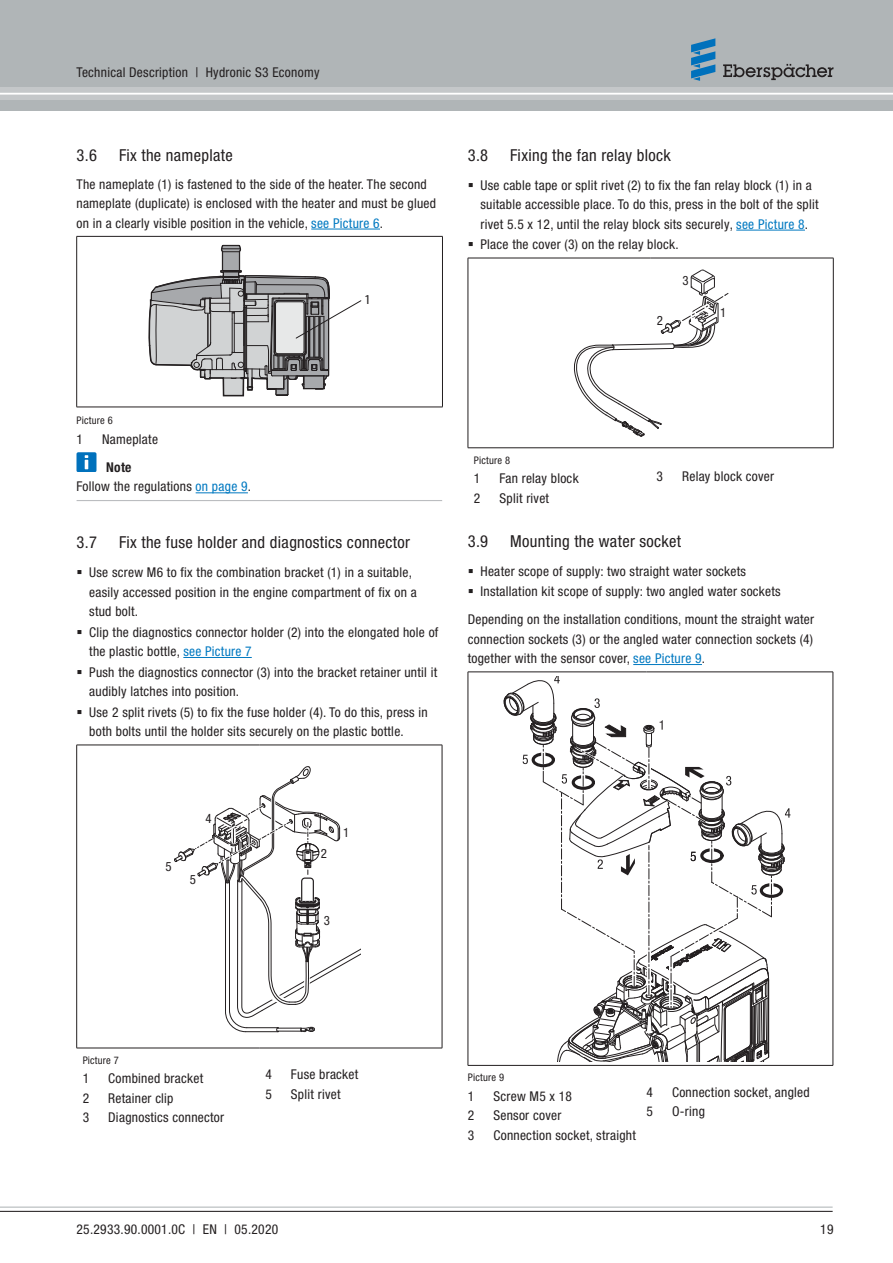
<style>
.page{position:relative;width:893px;height:1263px;background:#fff}
.page>*{position:absolute;margin:0;border:0;box-sizing:border-box;transform-origin:0 0}
.t1{font:condensed 16.5px "Helvetica Neue LTW1 G";letter-spacing:.02em;color:#231f20}
.t2{font:13.65px "Myriad Pro";color:#231f20}
.t3{font:condensed 13.5px/20px "Helvetica Neue LTW1 G";letter-spacing:.02em;color:#231f20}
.t4{font:condensed 12.9px "Helvetica Neue";color:#231f20}
.t5{font:condensed 10.5px "Helvetica Neue LTW1 G";letter-spacing:.02em;color:#231f20}
.s1{color:#0079c1}
.s2{font-weight:700}
</style>
<div class="page">
<hr style="left:311px;top:229px;width:69px;height:1px;background:#0079c1">
<hr style="left:77px;top:500px;width:365px;height:1px;background:#bbbdc0">
<hr style="left:183px;top:657px;width:69px;height:1px;background:#0079c1">
<hr style="left:76px;top:236px;width:367px;height:1px;background:#231f20">
<hr style="left:76px;top:237px;width:1px;height:170px;background:#231f20">
<hr style="left:442px;top:237px;width:1px;height:170px;background:#231f20">
<hr style="left:76px;top:407px;width:367px;height:1px;background:#231f20">
<svg style="left:149px;top:229px;width:213px;height:265px"></svg>
<div style="left:76px;top:452px;width:20px;height:20px;background:#0071bc;border-radius:2px"></div>
<svg style="left:85px;top:455px;width:3px;height:14px"></svg>
<hr style="left:76px;top:745px;width:183px;height:1px;background:#231f20">
<hr style="left:76px;top:745px;width:1px;height:303px;background:#231f20">
<hr style="left:259px;top:745px;width:183px;height:1px;background:#231f20">
<hr style="left:442px;top:745px;width:1px;height:303px;background:#231f20">
<hr style="left:76px;top:1048px;width:183px;height:1px;background:#231f20">
<hr style="left:259px;top:1048px;width:183px;height:1px;background:#231f20">
<svg style="left:174px;top:766px;width:186px;height:266px"></svg>
<hr style="left:736px;top:230px;width:69px;height:1px;background:#0079c1">
<hr style="left:633px;top:664px;width:69px;height:1px;background:#0079c1">
<hr style="left:468px;top:258px;width:183px;height:1px;background:#231f20">
<hr style="left:468px;top:258px;width:1px;height:190px;background:#231f20">
<hr style="left:651px;top:258px;width:182px;height:1px;background:#231f20">
<hr style="left:833px;top:258px;width:1px;height:190px;background:#231f20">
<hr style="left:468px;top:448px;width:365px;height:1px;background:#231f20">
<svg style="left:574px;top:270px;width:155px;height:167px"></svg>
<hr style="left:833px;top:672px;width:1px;height:393px;background:#231f20">
<hr style="left:468px;top:672px;width:178px;height:1px;background:#231f20">
<hr style="left:468px;top:672px;width:1px;height:393px;background:#231f20">
<hr style="left:646px;top:672px;width:187px;height:1px;background:#231f20">
<hr style="left:468px;top:1065px;width:365px;height:1px;background:#231f20">
<svg style="left:503px;top:671px;width:287px;height:391px"></svg>
<hr style="left:0;top:1207px;width:832px;height:1px;background:#b0b5b7">
<hr style="left:0;top:1211px;width:832px;height:1px;background:#231f20">
<div style="left:0;top:0;width:893px;height:111px;background:#b0b5b7"></div>
<svg style="left:0;top:87px;width:893px;height:13px;background:#c8cacc"></svg>
<svg style="left:723px;top:64px;width:110px;height:16px"></svg>
<svg style="left:691px;top:38px;width:24px;height:43px"></svg>
<hr style="left:0;top:93px;width:893px;height:1px;background:#fff">
<p class="t3" style="left:76px;top:63px;width:244px">Technical Description | Hydronic S3 Economy</p>
<p class="t1" style="left:76px;top:149px;width:22px">3.6</p>
<p class="t1" style="left:119px;top:149px;width:115px">Fix the nameplate</p>
<p class="t3" style="left:76px;top:175px;width:361px;line-height:19.5px">The nameplate (1) is fastened to the side of the heater. The second nameplate (duplicate) is enclosed with the heater and must be glued on in a clearly visible position in the vehicle, <span class="s1">see Picture 6</span>.</p>
<p class="t2" style="left:364px;top:291px;width:8px">1</p>
<p class="t1" style="left:468px;top:149px;width:22px">3.8</p>
<p class="t1" style="left:510px;top:149px;width:162px">Fixing the fan relay block</p>
<p class="t3" style="left:480px;top:176px;width:340px">Use cable tape or split rivet (2) to fix the fan relay block (1) in a suitable accessible place. To do this, press in the bolt of the split rivet 5.5 x 12, until the relay block sits securely, <span class="s1">see Picture 8</span>.<br>Place the cover (3) on the relay block.</p>
<p class="t4" style="left:657px;top:315px;width:8px">2</p>
<p class="t4" style="left:682px;top:276px;width:8px">3</p>
<p class="t4" style="left:720px;top:307px;width:8px">1</p>
<p class="t5" style="left:76px;top:416px;width:38px">Picture 6</p>
<p class="t3" style="left:76px;top:430px;width:8px">1</p>
<p class="t3" style="left:102px;top:430px;width:58px">Nameplate</p>
<p class="t3" style="left:76px;top:459px;width:176px;line-height:19.5px;text-indent:30px"><span class="s2">Note<br></span>Follow the regulations <span class="s1">on page 9</span>.</p>
<p class="t1" style="left:76px;top:536px;width:22px">3.7</p>
<p class="t1" style="left:119px;top:536px;width:293px">Fix the fuse holder and diagnostics connector</p>
<p class="t3" style="left:89px;top:563px;width:351px">Use screw M6 to fix the combination bracket (1) in a suitable, easily accessed position in the engine compartment of fix on a stud bolt.<br>Clip the diagnostics connector holder (2) into the elongated hole of the plastic bottle, <span class="s1">see Picture 7<br></span>Push the diagnostics connector (3) into the bracket retainer until it audibly latches into position.<br>Use 2 split rivets (5) to fix the fuse holder (4). To do this, press in both bolts until the holder sits securely on the plastic bottle.</p>
<p class="t5" style="left:474px;top:456px;width:38px">Picture 8</p>
<p class="t3" style="left:474px;top:470px;width:8px">1</p>
<p class="t3" style="left:499px;top:470px;width:81px">Fan relay block</p>
<p class="t3" style="left:474px;top:489px;width:8px">2</p>
<p class="t3" style="left:499px;top:489px;width:51px">Split rivet</p>
<p class="t3" style="left:657px;top:468px;width:8px">3</p>
<p class="t3" style="left:682px;top:468px;width:93px">Relay block cover</p>
<p class="t1" style="left:468px;top:535px;width:22px">3.9</p>
<p class="t1" style="left:510px;top:535px;width:172px">Mounting the water socket</p>
<p class="t3" style="left:480px;top:562px;width:302px;line-height:20.5px">Heater scope of supply: two straight water sockets<br>Installation kit scope of supply: two angled water sockets</p>
<p class="t3" style="left:468px;top:611px;width:348px;line-height:19.5px;text-align:justify">Depending on the installation conditions, mount the straight water connection sockets (3) or the angled water connection sockets (4) together with the sensor cover, <span class="s1">see Picture 9</span>.</p>
<p class="t4" style="left:166px;top:861px;width:8px">5</p>
<p class="t4" style="left:206px;top:814px;width:8px">4</p>
<p class="t4" style="left:190px;top:875px;width:8px">5</p>
<p class="t4" style="left:321px;top:848px;width:8px">2</p>
<p class="t4" style="left:343px;top:827px;width:8px">1</p>
<p class="t4" style="left:324px;top:916px;width:8px">3</p>
<p class="t5" style="left:83px;top:1056px;width:38px">Picture 7</p>
<p class="t3" style="left:83px;top:1070px;width:8px">1</p>
<p class="t3" style="left:108px;top:1070px;width:97px">Combined bracket</p>
<p class="t3" style="left:83px;top:1089px;width:8px">2</p>
<p class="t3" style="left:108px;top:1089px;width:67px">Retainer clip</p>
<p class="t3" style="left:83px;top:1109px;width:8px">3</p>
<p class="t3" style="left:108px;top:1109px;width:117px">Diagnostics connector</p>
<p class="t3" style="left:265px;top:1066px;width:8px">4</p>
<p class="t3" style="left:291px;top:1066px;width:69px">Fuse bracket</p>
<p class="t3" style="left:265px;top:1085px;width:8px">5</p>
<p class="t3" style="left:291px;top:1085px;width:51px">Split rivet</p>
<p class="t5" style="left:468px;top:1074px;width:38px">Picture 9</p>
<p class="t3" style="left:468px;top:1087px;width:8px">1</p>
<p class="t3" style="left:493px;top:1087px;width:80px">Screw M5 x 18</p>
<p class="t3" style="left:468px;top:1107px;width:8px">2</p>
<p class="t3" style="left:493px;top:1107px;width:69px">Sensor cover</p>
<p class="t3" style="left:468px;top:1126px;width:8px">3</p>
<p class="t3" style="left:493px;top:1126px;width:144px">Connection socket, straight</p>
<p class="t3" style="left:646px;top:1083px;width:8px">4</p>
<p class="t3" style="left:672px;top:1083px;width:139px">Connection socket, angled</p>
<p class="t3" style="left:646px;top:1103px;width:8px">5</p>
<p class="t3" style="left:672px;top:1103px;width:34px">O-ring</p>
<p class="t3" style="left:76px;top:1221px;width:203px">25.2933.90.0001.0C | EN | 05.2020</p>
<p class="t3" style="left:820px;top:1221px;width:15px">19</p>
</div>
